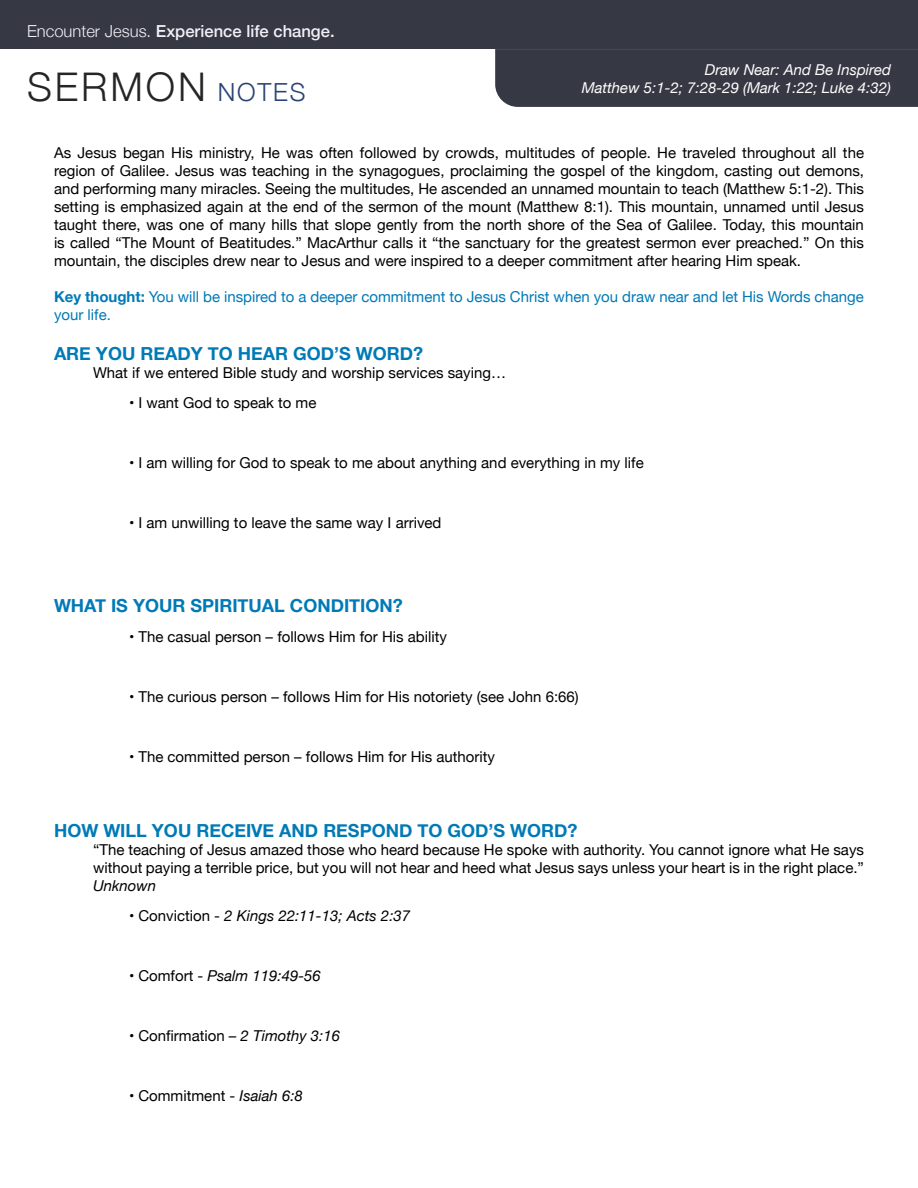
<style>
.page{position:relative;width:918px;height:1188px;background:#fff}
.page>*{position:absolute;margin:0;border:0;box-sizing:border-box;transform-origin:0 0}
.t1{font:300 39.45px "Helvetica Neue";letter-spacing:.075em;color:#262425}
.t2{font:700 18px "Helvetica Neue";color:#007ab6}
.t3{font:500 16.65px "Helvetica Neue";color:#f1eff6}
.t4{font:15px/18px "Helvetica Neue";color:#000;text-align:justify}
.t5{font:15px/18px "Helvetica Neue";color:#007ab6}
.t6{font:italic 15px "Helvetica Neue";color:#000}
.t7{font:italic 15px/18px "Helvetica Neue";color:#fff;text-align:right}
.s1{font-weight:300}
.s2{font-size:24.9px;color:#294274}
.s3{font-weight:700}
.s4{font-style:normal}
.s5{font-style:italic}
</style>
<div class="page">
<div style="left:495px;top:50px;width:423px;height:57px;background:#363844"></div>
<hr style="left:495px;top:48px;width:423px;height:2px;background:#000">
<div style="left:0;top:0;width:918px;height:49px;background:#363844"></div>
<p class="t3" style="left:27px;top:18px;width:309px"><span class="s1">Encounter Jesus.</span> Experience life change.</p>
<h1 class="t1" style="left:27px;top:55px;width:280px">SERMON <span class="s2">NOTES</span></h1>
<p class="t7" style="left:582px;top:61px;width:311px">Draw Near: And Be Inspired<br>Matthew 5:1-2; 7:28-29 (Mark 1:22; Luke 4:32)</p>
<p class="t4" style="left:54px;top:145px;width:812px">As Jesus began His ministry, He was often followed by crowds, multitudes of people. He traveled throughout all the region of Galilee. Jesus was teaching in the synagogues, proclaiming the gospel of the kingdom, casting out demons, and performing many miracles. Seeing the multitudes, He ascended an unnamed mountain to teach (Matthew 5:1-2). This setting is emphasized again at the end of the sermon of the mount (Matthew 8:1). This mountain, unnamed until Jesus taught there, was one of many hills that slope gently from the north shore of the Sea of Galilee. Today, this mountain is called “The Mount of Beatitudes.” MacArthur calls it “the sanctuary for the greatest sermon ever preached.” On this mountain, the disciples drew near to Jesus and were inspired to a deeper commitment after hearing Him speak.</p>
<p class="t5" style="left:54px;top:289px;width:811px"><span class="s3">Key thought:</span> You will be inspired to a deeper commitment to Jesus Christ when you draw near and let His Words change your life.</p>
<p class="t2" style="left:54px;top:339px;width:371px">ARE YOU READY TO HEAR GOD’S WORD?</p>
<p class="t4" style="left:93px;top:364px;width:415px">What if we entered Bible study and worship services saying…</p>
<p class="t4" style="left:129px;top:394px;width:189px">• I want God to speak to me</p>
<p class="t4" style="left:129px;top:454px;width:516px">• I am willing for God to speak to me about anything and everything in my life</p>
<p class="t4" style="left:129px;top:514px;width:314px">• I am unwilling to leave the same way I arrived</p>
<p class="t2" style="left:54px;top:591px;width:350px">WHAT IS YOUR SPIRITUAL CONDITION?</p>
<p class="t4" style="left:129px;top:628px;width:320px">• The casual person – follows Him for His ability</p>
<p class="t4" style="left:129px;top:688px;width:451px">• The curious person – follows Him for His notoriety (see John 6:66)</p>
<p class="t4" style="left:129px;top:748px;width:368px">• The committed person – follows Him for His authority</p>
<p class="t2" style="left:54px;top:817px;width:525px">HOW WILL YOU RECEIVE AND RESPOND TO GOD’S WORD?</p>
<p class="t4" style="left:93px;top:842px;width:773px">“The teaching of Jesus amazed those who heard because He spoke with authority. You cannot ignore what He says without paying a terrible price, but you will not hear and heed what Jesus says unless your heart is in the right place.”</p>
<p class="t6" style="left:93px;top:875px;width:65px">Unknown</p>
<p class="t6" style="left:129px;top:905px;width:283px"><span class="s4">• Conviction -</span> 2 Kings 22:11-13; Acts 2:37</p>
<p class="t6" style="left:129px;top:965px;width:193px"><span class="s4">• Comfort -</span> Psalm 119:49-56</p>
<p class="t4" style="left:129px;top:1028px;width:213px">• Confirmation – <span class="s5">2 Timothy 3:16</span></p>
<p class="t4" style="left:129px;top:1088px;width:175px">• Commitment - <span class="s5">Isaiah 6:8</span></p>
</div>
